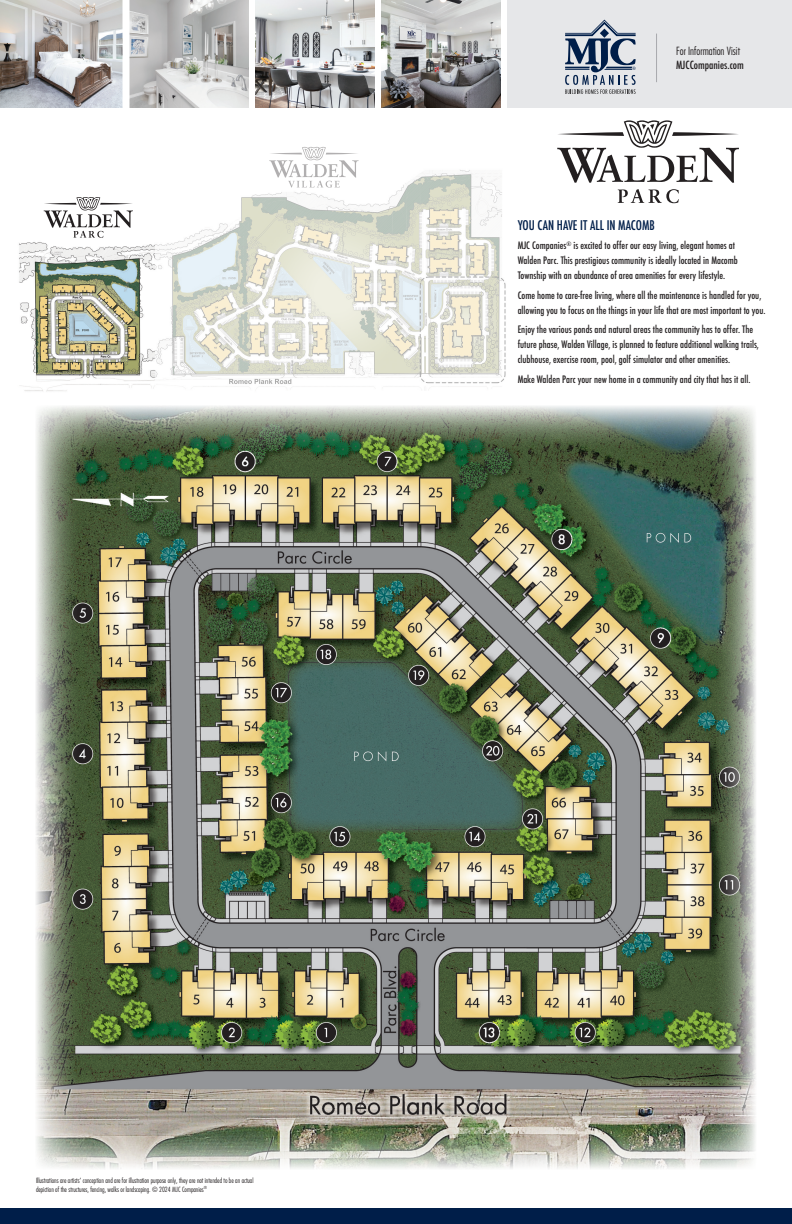
<style>
.page{position:relative;width:792px;height:1224px;background:#fff}
.page>*{position:absolute;margin:0;border:0;box-sizing:border-box;transform-origin:0 0}
.t1{font:500 condensed 13px "Futura";color:#001e49}
.t2{font:300 condensed 11px "Futura";color:#231f20}
.t3{font:500 condensed 11px "Futura";color:#231f20}
.t4{font:500 condensed 10px/15px "Futura";color:#231f20}
.t5{font:300 condensed 7px/8.4px "Futura";color:#231f20}
</style>
<div class="page">
<img style="left:36px;top:406px;width:720px;height:763px">
<div style="left:0;top:0;width:792px;height:108px;background:#e6e7e9"></div>
<img style="left:255px;top:0;width:120px;height:108px">
<svg style="left:0;top:0;width:122px;height:108px"></svg>
<svg style="left:130px;top:0;width:119px;height:108px"></svg>
<svg style="left:381px;top:0;width:120px;height:108px"></svg>
<div style="left:122px;top:0;width:8px;height:116px;background:#fff"></div>
<div style="left:375px;top:0;width:6px;height:118px;background:#fff"></div>
<div style="left:501px;top:0;width:6px;height:111px;background:#fff"></div>
<div style="left:249px;top:0;width:6px;height:118px;background:#fff"></div>
<hr style="left:656px;top:34px;width:1px;height:48px;background:#a8a9ad">
<svg style="left:565px;top:20px;width:71px;height:74px"></svg>
<div style="left:0;top:1209px;width:792px;height:15px;background:#001e49"></div>
<svg style="left:557px;top:120px;width:182px;height:63px"></svg>
<svg style="left:618px;top:189px;width:61px;height:14px"></svg>
<img style="left:19px;top:210px;width:137px;height:182px">
<svg style="left:44px;top:197px;width:89px;height:41px"></svg>
<svg style="left:156px;top:147px;width:350px;height:240px"></svg>
<p class="t2" style="left:676px;top:45px;width:65px">For Information Visit</p>
<p class="t3" style="left:676px;top:58px;width:69px">MJCCompanies.com</p>
<p class="t1" style="left:518px;top:216px;width:139px">YOU CAN HAVE IT ALL IN MACOMB</p>
<p class="t4" style="left:518px;top:238px;width:222px">MJC Companies<sup>®</sup> is excited to offer our easy living, elegant homes at<br>Walden Parc. This prestigious community is ideally located in Macomb<br>Township with an abundance of area amenities for every lifestyle.</p>
<p class="t4" style="left:518px;top:287px;width:249px">Come home to care-free living, where all the maintenance is handled for you, allowing you to focus on the things in your life that are most important to you.</p>
<p class="t4" style="left:518px;top:322px;width:243px">Enjoy the various ponds and natural areas the community has to offer. The future phase, Walden Village, is planned to feature additional walking trails, clubhouse, exercise room, pool, golf simulator and other amenities.</p>
<p class="t4" style="left:518px;top:371px;width:234px">Make Walden Parc your new home in a community and city that has it all.</p>
<p class="t5" style="left:36px;top:1176px;width:219px">Illustrations are artists’ conception and are for illustration purpose only, they are not intended to be an actual depiction of the structures, fencing, walks or landscaping. © 2024 MJC Companies<sup>®</sup></p>
</div>
